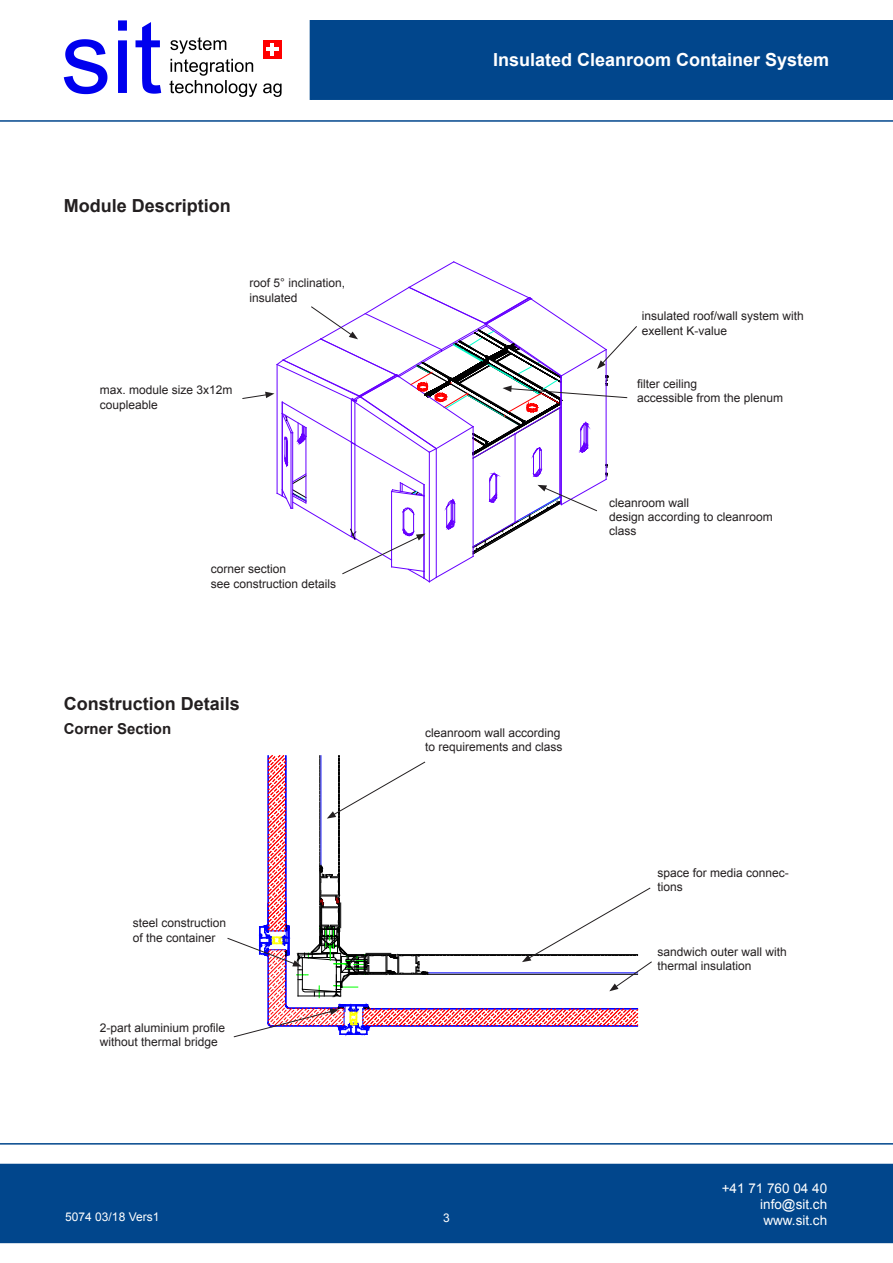
<style>
.page{position:relative;width:893px;height:1263px;background:#fff}
.page>*{position:absolute;margin:0;border:0;box-sizing:border-box;transform-origin:0 0}
.Innen_Titel_ArialBol{font:700 18px "Arial";color:#231f20}
.t1{font:700 18px "Arial";color:#fff}
.t2{font:700 15px "Arial";color:#231f20}
.t3{font:13.5px/16.2px "Arial";color:#fff;text-align:justify}
.t4{font:12px/14.4px "Arial";color:#231f20}
.t5{font:12px "Arial";color:#fff}
</style>
<div class="page">
<hr style="left:0;top:120px;width:893px;height:2px;background:#01468c">
<hr style="left:0;top:1143px;width:893px;height:1px;background:#01468c">
<div style="left:310px;top:21px;width:582px;height:78px;background:#01468c"></div>
<div style="left:310px;top:20px;width:583px;height:80px;border:2px solid #01468c"></div>
<svg style="left:64px;top:39px;width:43px;height:55px"></svg>
<svg style="left:118px;top:20px;width:9px;height:73px"></svg>
<svg style="left:136px;top:22px;width:25px;height:72px"></svg>
<div style="left:263px;top:40px;width:19px;height:19px;background:#f00"></div>
<svg style="left:266px;top:43px;width:13px;height:13px"></svg>
<svg style="left:169px;top:37px;width:88px;height:60px"></svg>
<svg style="left:263px;top:83px;width:19px;height:14px"></svg>
<div style="left:0;top:1164px;width:893px;height:78px;background:#01468c"></div>
<div style="left:0;top:1164px;width:893px;height:79px;border:2px solid #01468c"></div>
<svg style="left:242px;top:261px;width:395px;height:321px"></svg>
<svg style="left:227px;top:755px;width:425px;height:283px"></svg>
<p class="Innen_Titel_ArialBol" style="left:64px;top:193px;width:169px">Module Description</p>
<p class="t4" style="left:250px;top:276px;width:97px">roof 5° inclination, insulated</p>
<p class="t4" style="left:100px;top:383px;width:134px">max. module size 3x12m</p>
<p class="t4" style="left:100px;top:397px;width:60px">coupleable</p>
<p class="t4" style="left:211px;top:562px;width:77px">corner section</p>
<p class="t4" style="left:211px;top:576px;width:127px">see construction details</p>
<p class="Innen_Titel_ArialBol" style="left:64px;top:692px;width:178px">Construction Details</p>
<p class="t2" style="left:64px;top:718px;width:109px">Corner Section</p>
<p class="t4" style="left:133px;top:916px;width:95px">steel construction of the container</p>
<p class="t4" style="left:100px;top:1020px;width:127px">2-part aluminium profile without thermal bridge</p>
<h1 class="t1" style="left:493px;top:48px;width:338px">Insulated Cleanroom Container System</h1>
<p class="t4" style="left:642px;top:309px;width:164px">insulated roof/wall system with exellent K-value</p>
<p class="t4" style="left:637px;top:377px;width:62px">filter ceiling</p>
<p class="t4" style="left:637px;top:391px;width:148px">accessible from the plenum</p>
<p class="t4" style="left:609px;top:495px;width:82px">cleanroom wall</p>
<p class="t4" style="left:609px;top:510px;width:165px">design according to cleanroom class</p>
<p class="t4" style="left:425px;top:726px;width:139px">cleanroom wall according to requirements and class</p>
<p class="t4" style="left:657px;top:865px;width:133px">space for media connec&shy;tions</p>
<p class="t4" style="left:657px;top:944px;width:131px">sandwich outer wall with thermal insulation</p>
<p class="t5" style="left:65px;top:1209px;width:96px">5074 03/18 Vers1</p>
<p class="t5" style="left:443px;top:1210px;width:8px">3</p>
<p class="t3" style="left:760px;top:1180px;width:68px;text-indent:-38px">+41 71 760 04 40 info@sit.ch www.sit.ch</p>
</div>
